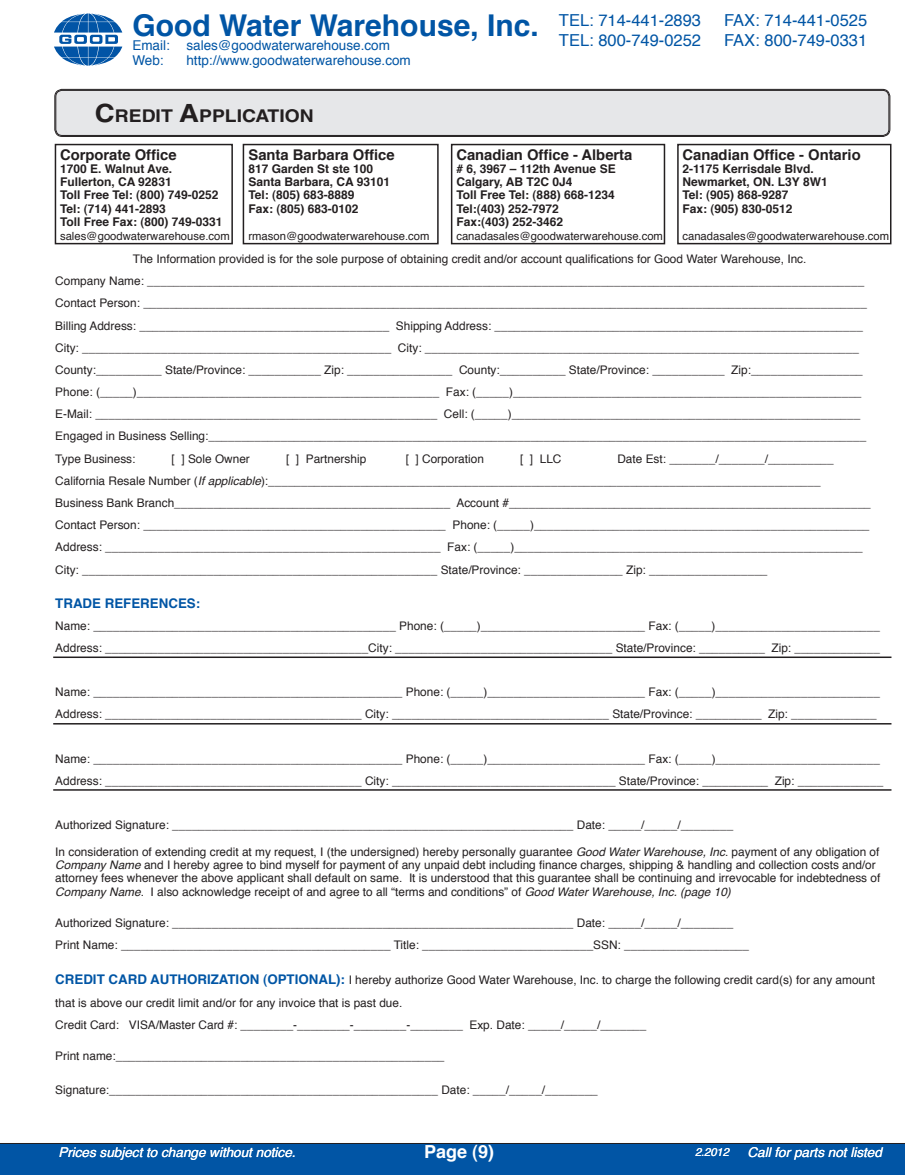
<style>
.page{position:relative;width:905px;height:1175px;background:#fff}
.page>*{position:absolute;margin:0;border:0;box-sizing:border-box;transform-origin:0 0}
.t1{font:700 30px "Helvetica";color:#0155a5}
.t2{font:700 18px "Helvetica";color:#fff}
.t3{font:700 17.55px "Helvetica LT Std";color:#231f20;scale:1.1 1}
.t4{font:16.5px "Helvetica";color:#0155a5}
.t5{font:700 14.85px "Helvetica";color:#231f20}
.t6{font:13.5px/14.5px "Helvetica";color:#0155a5}
.t7{font:italic 13.5px "Helvetica";color:#fff}
.t8{font:700 13.35px "Helvetica";color:#0155a5}
.t9{font:700 12px/13.4px "Helvetica";color:#231f20}
.t10{font:11.85px/22.2px "Helvetica";color:#231f20}
.t11{font:11.25px "Helvetica";color:#231f20}
.t12{font:italic 11.25px "Helvetica";color:#fff}
.s1{font-size:25.05px}
.s2{font-style:italic}
.s3{font-weight:700;font-size:13.35px;color:#0155a5}
</style>
<div class="page">
<div style="left:0;top:1143px;width:904px;height:31px;background:#0155a5"></div>
<svg style="left:54px;top:13px;width:68px;height:53px"></svg>
<div style="left:55px;top:90px;width:834px;height:46px;background:#e6e7e9;border-radius:7px"></div>
<div style="left:55px;top:89px;width:835px;height:48px;border:1px solid #231f20;border-radius:7px"></div>
<div style="left:55px;top:90px;width:834px;height:46px;border:1px solid #231f20;border-radius:6px"></div>
<div style="left:451px;top:144px;width:214px;height:100px;border:2px solid #231f20"></div>
<div style="left:243px;top:144px;width:195px;height:100px;border:2px solid #231f20"></div>
<div style="left:55px;top:144px;width:178px;height:100px;border:2px solid #231f20"></div>
<div style="left:677px;top:144px;width:214px;height:100px;border:2px solid #231f20"></div>
<hr style="left:53px;top:789px;width:838px;height:1px;background:#231f20">
<hr style="left:53px;top:723px;width:838px;height:1px;background:#231f20">
<hr style="left:53px;top:656px;width:838px;height:2px;background:#231f20">
<h1 class="t1" style="left:132px;top:13px;width:570px">Good Water Warehouse, Inc. <sub>TEL:</sub> <sub>800-749-0252</sub></h1>
<h3 class="t4" style="left:559px;top:13px;width:144px">TEL: 714-441-2893</h3>
<h3 class="t4" style="left:724px;top:13px;width:145px">FAX: 714-441-0525</h3>
<h3 class="t4" style="left:724px;top:33px;width:145px">FAX: 800-749-0331</h3>
<p class="t6" style="left:132px;top:40px;width:259px">Email: sales@goodwaterwarehouse.com<br>Web:</p>
<p class="t6" style="left:186px;top:54px;width:226px">http://www.goodwaterwarehouse.com</p>
<h3 class="t3" style="left:95px;top:105px;width:200px"><span class="s1">C</span>REDIT <span class="s1">A</span>PPLICATION</h3>
<p class="t5" style="left:60px;top:148px;width:118px">Corporate Office</p>
<p class="t9" style="left:60px;top:163px;width:164px">1700 E. Walnut Ave.<br>Fullerton, CA 92831<br>Toll Free Tel: (800) 749-0252<br>Tel: (714) 441-2893<br>Toll Free Fax: (800) 749-0331</p>
<p class="t11" style="left:60px;top:231px;width:171px">sales@goodwaterwarehouse.com</p>
<p class="t5" style="left:248px;top:148px;width:148px">Santa Barbara Office</p>
<p class="t9" style="left:248px;top:163px;width:143px">817 Garden St ste 100<br>Santa Barbara, CA 93101<br>Tel: (805) 683-8889<br>Fax: (805) 683-0102</p>
<p class="t11" style="left:248px;top:231px;width:182px">rmason@goodwaterwarehouse.com</p>
<p class="t5" style="left:456px;top:148px;width:177px">Canadian Office - Alberta</p>
<p class="t9" style="left:456px;top:163px;width:161px"># 6, 3967 – 112th Avenue SE<br>Calgary, AB T2C 0J4<br>Toll Free Tel: (888) 668-1234<br>Tel:(403) 252-7972<br>Fax:(403) 252-3462</p>
<p class="t11" style="left:456px;top:231px;width:208px">canadasales@goodwaterwarehouse.com</p>
<p class="t5" style="left:682px;top:148px;width:180px">Canadian Office - Ontario</p>
<p class="t9" style="left:682px;top:163px;width:147px">2-1175 Kerrisdale Blvd.<br>Newmarket, ON. L3Y 8W1<br>Tel: (905) 868-9287<br>Fax: (905) 830-0512</p>
<p class="t11" style="left:682px;top:231px;width:208px">canadasales@goodwaterwarehouse.com</p>
<p class="t10" style="left:55px;top:249px;width:813px;text-indent:78px">The Information provided is for the sole purpose of obtaining credit and/or account qualifications for Good Water Warehouse, Inc.<br>Company Name: _____________________________________________________________________________________________________________ Contact Person: ______________________________________________________________________________________________________________ Billing Address: ______________________________________ Shipping Address: ________________________________________________________ City: _______________________________________________ City: __________________________________________________________________ County:__________ State/Province: ___________ Zip: ________________ County:__________ State/Province: ___________ Zip:_________________ Phone: (_____)______________________________________________ Fax: (_____)_____________________________________________________ E-Mail: ____________________________________________________ Cell: (_____)_____________________________________________________ Engaged in Business Selling:____________________________________________________________________________________________________ Type Business:</p>
<p class="t10" style="left:172px;top:448px;width:80px">[ ] Sole Owner</p>
<p class="t10" style="left:286px;top:448px;width:82px">[ ] Partnership</p>
<p class="t10" style="left:405px;top:448px;width:80px">[ ] Corporation</p>
<p class="t10" style="left:520px;top:448px;width:43px">[ ] LLC</p>
<p class="t10" style="left:55px;top:448px;width:817px;text-indent:562px">Date Est: _______/_______/__________ California Resale Number (<span class="s2">If applicable</span>):____________________________________________________________________________________ Business Bank Branch__________________________________________ Account #_______________________________________________________ Contact Person: ______________________________________________ Phone: (_____)___________________________________________________ Address: ___________________________________________________ Fax: (_____)_____________________________________________________ City: ______________________________________________________ State/Province: _______________ Zip: __________________</p>
<p class="t8" style="left:55px;top:597px;width:146px">TRADE REFERENCES:</p>
<p class="t10" style="left:55px;top:615px;width:826px">Name: ______________________________________________ Phone: (_____)_________________________ Fax: (_____)_________________________<br>Address: ________________________________________City: _________________________________ State/Province: __________ Zip: _____________</p>
<p class="t10" style="left:55px;top:682px;width:826px">Name: _______________________________________________ Phone: (_____)________________________ Fax: (_____)_________________________<br>Address: _______________________________________ City: _________________________________ State/Province: __________ Zip: _____________</p>
<p class="t10" style="left:55px;top:748px;width:829px">Name: _______________________________________________ Phone: (_____)________________________ Fax: (_____)_________________________<br>Address: _______________________________________ City: __________________________________ State/Province: __________ Zip: _____________</p>
<p class="t10" style="left:55px;top:815px;width:679px">Authorized Signature: _____________________________________________________________ Date: _____/_____/________</p>
<p class="t10" style="left:55px;top:846px;width:826px;line-height:13.4px">In consideration of extending credit at my request, I (the undersigned) hereby personally guarantee <span class="s2">Good Water Warehouse, Inc</span>. payment of any obligation of <span class="s2">Company Name</span> and I hereby agree to bind myself for payment of any unpaid debt including finance charges, shipping &amp; handling and collection costs and/or attorney fees whenever the above applicant shall default on same. It is understood that this guarantee shall be continuing and irrevocable for indebtedness of <span class="s2">Company Name</span>. I also acknowledge receipt of and agree to all “terms and conditions” of <span class="s2">Good Water Warehouse, Inc. (page 10)</span></p>
<p class="t10" style="left:55px;top:912px;width:695px">Authorized Signature: _____________________________________________________________ Date: _____/_____/________<br>Print Name: _________________________________________ Title: __________________________SSN: ___________________</p>
<p class="t10" style="left:55px;top:970px;width:821px"><span class="s3">CREDIT CARD AUTHORIZATION (OPTIONAL):</span> I hereby authorize Good Water Warehouse, Inc. to charge the following credit card(s) for any amount that is above our credit limit and/or for any invoice that is past due.<br>Credit Card: VISA/Master Card #: ________-________-________-________ Exp. Date: _____/_____/_______</p>
<p class="t10" style="left:55px;top:1045px;width:391px">Print name:__________________________________________________</p>
<p class="t10" style="left:55px;top:1079px;width:544px">Signature:__________________________________________________ Date: _____/_____/________</p>
<p class="t7" style="left:58px;top:1146px;width:239px">Prices subject to change without notice.</p>
<h2 class="t2" style="left:424px;top:1144px;width:72px">Page (9)</h2>
<p class="t12" style="left:695px;top:1147px;width:35px">2.2012</p>
<p class="t7" style="left:747px;top:1146px;width:136px">Call for parts not listed</p>
</div>
